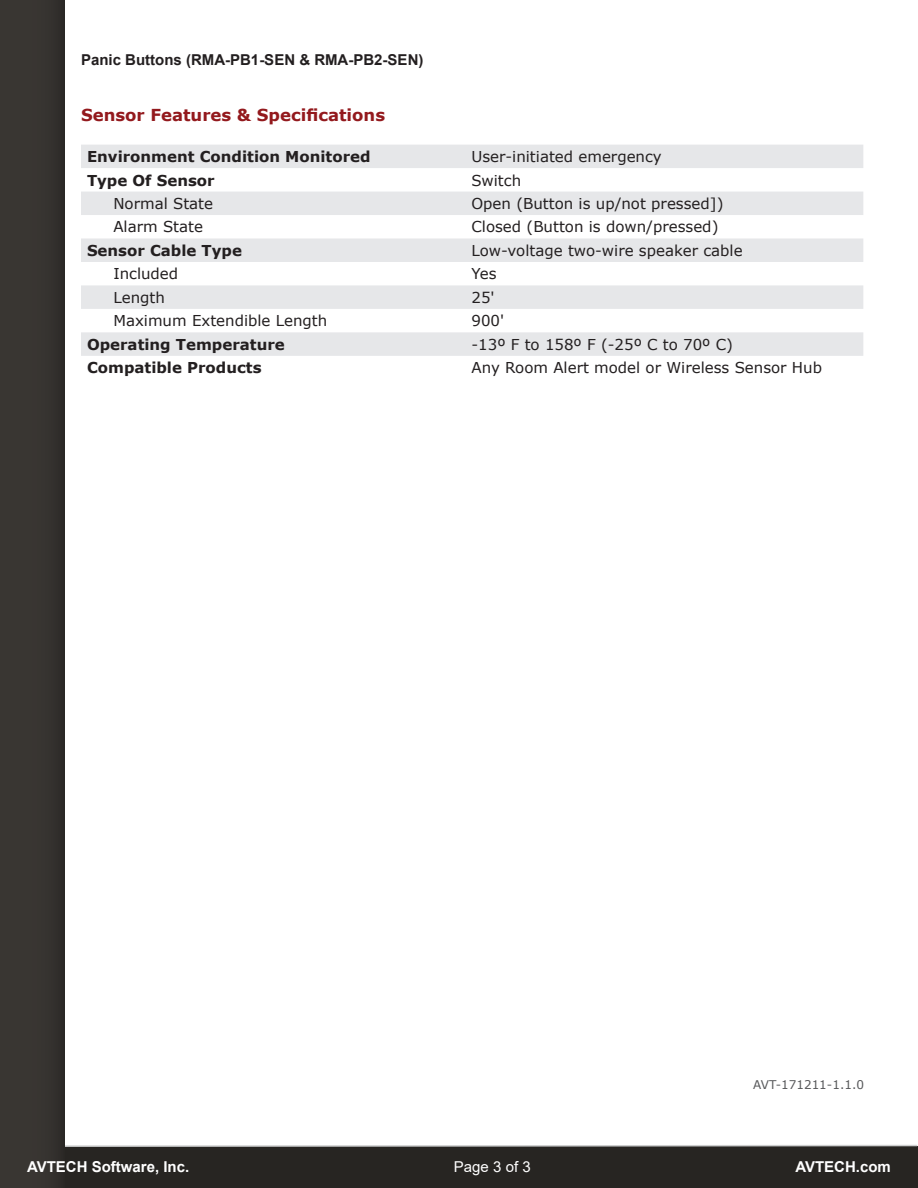
<style>
.page{position:relative;width:918px;height:1188px;background:#fff}
.page>*{position:absolute;margin:0;border:0;box-sizing:border-box;transform-origin:0 0}
.H1_Red{font:700 16.5px "Verdana";color:#93191d}
.Verdana_10_pt_Regula{font:15px "Verdana";color:#231f20}
.Verdana_10_pt_Regula-2{font:700 15px "Verdana";color:#231f20}
.t1{font:700 15px "Arial";color:#231f20}
.t2{font:700 15px "Arial";color:#fff}
.t3{font:15px "Arial";color:#fff}
.t4{font:12px "Verdana";color:#57585a}
</style>
<div class="page">
<div style="left:0;top:1146px;width:918px;height:42px;background:#272522"></div>
<svg style="left:65px;top:1144px;width:853px;height:3px"></svg>
<div style="left:0;top:0;width:65px;height:1188px;background:#393632"></div>
<svg style="left:81px;top:145px;width:782px;height:211px;fill:#e6e7e9"></svg>
<p class="t1" style="left:81px;top:49px;width:344px">Panic Buttons (RMA-PB1-SEN &amp; RMA-PB2-SEN)</p>
<p class="H1_Red" style="left:81px;top:103px;width:306px">Sensor Features &amp; Specifications</p>
<p class="Verdana_10_pt_Regula-2" style="left:87px;top:146px;width:285px">Environment Condition Monitored</p>
<p class="Verdana_10_pt_Regula" style="left:471px;top:146px;width:192px">User-initiated emergency</p>
<p class="Verdana_10_pt_Regula-2" style="left:87px;top:169px;width:129px">Type Of Sensor</p>
<p class="Verdana_10_pt_Regula" style="left:471px;top:170px;width:51px">Switch</p>
<p class="Verdana_10_pt_Regula" style="left:113px;top:193px;width:101px">Normal State</p>
<p class="Verdana_10_pt_Regula" style="left:471px;top:193px;width:254px">Open (Button is up/not pressed])</p>
<p class="Verdana_10_pt_Regula" style="left:113px;top:217px;width:91px">Alarm State</p>
<p class="Verdana_10_pt_Regula" style="left:471px;top:217px;width:249px">Closed (Button is down/pressed)</p>
<p class="Verdana_10_pt_Regula-2" style="left:87px;top:240px;width:157px">Sensor Cable Type</p>
<p class="Verdana_10_pt_Regula" style="left:471px;top:240px;width:273px">Low-voltage two-wire speaker cable</p>
<p class="Verdana_10_pt_Regula" style="left:113px;top:264px;width:66px">Included</p>
<p class="Verdana_10_pt_Regula" style="left:471px;top:264px;width:27px">Yes</p>
<p class="Verdana_10_pt_Regula" style="left:113px;top:287px;width:53px">Length</p>
<p class="Verdana_10_pt_Regula" style="left:471px;top:287px;width:25px">25'</p>
<p class="Verdana_10_pt_Regula" style="left:113px;top:311px;width:215px">Maximum Extendible Length</p>
<p class="Verdana_10_pt_Regula" style="left:471px;top:311px;width:34px">900'</p>
<p class="Verdana_10_pt_Regula-2" style="left:87px;top:334px;width:199px">Operating Temperature</p>
<p class="Verdana_10_pt_Regula" style="left:471px;top:334px;width:263px">-13º F to 158º F (-25º C to 70º C)</p>
<p class="Verdana_10_pt_Regula-2" style="left:87px;top:357px;width:176px">Compatible Products</p>
<p class="Verdana_10_pt_Regula" style="left:471px;top:358px;width:352px">Any Room Alert model or Wireless Sensor Hub</p>
<p class="t4" style="left:753px;top:1077px;width:112px">AVT-171211-1.1.0</p>
<p class="t2" style="left:27px;top:1156px;width:164px">AVTECH Software, Inc.</p>
<p class="t3" style="left:454px;top:1156px;width:78px">Page 3 of 3</p>
<p class="t2" style="left:795px;top:1156px;width:97px">AVTECH.com</p>
</div>
